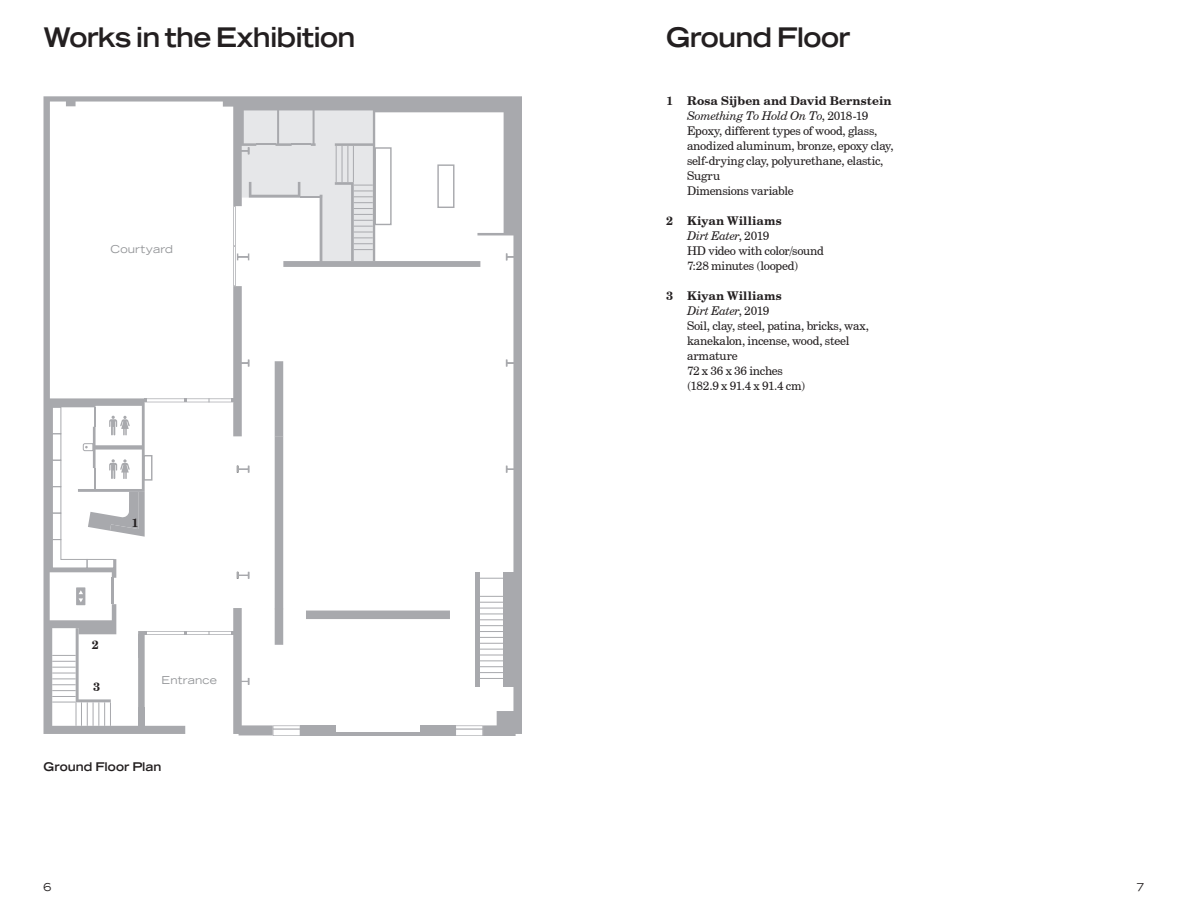
<style>
.page{position:relative;width:1188px;height:918px;background:#fff}
.page>*{position:absolute;margin:0;border:0;box-sizing:border-box;transform-origin:0 0}
.t1{font:27px "SC Display Text";letter-spacing:-.025em;color:#231f20}
.t2{font:12px/15px "SC Primary Text Roman";letter-spacing:-.015em;color:#231f20}
.t3{font:12px "SC Primary Text Bold";letter-spacing:.01em;color:#231f20}
.t4{font:12px "SC Primary Text Italic";letter-spacing:-.02em;color:#231f20}
.t5{font:12px "SC Display Text";color:#231f20}
.t6{font:10.8px "SC Secondary Text";letter-spacing:.015em;color:#939598}
.t7{font:10.8px "SC Secondary Text";color:#231f20}
.s1{font-family:"SC Primary Text Roman"}
</style>
<div class="page">
<svg style="left:44px;top:96px;width:478px;height:639px"></svg>
<hr style="left:94px;top:468px;width:2px;height:21px;background:#a8a9ad">
<hr style="left:94px;top:407px;width:2px;height:20px;background:#a8a9ad">
<svg style="left:505px;top:147px;width:14px;height:8px"></svg>
<svg style="left:505px;top:359px;width:14px;height:8px"></svg>
<svg style="left:505px;top:465px;width:14px;height:8px"></svg>
<svg style="left:505px;top:253px;width:14px;height:8px"></svg>
<svg style="left:52px;top:628px;width:59px;height:98px"></svg>
<svg style="left:480px;top:578px;width:23px;height:1px"></svg>
<svg style="left:480px;top:596px;width:23px;height:83px"></svg>
<svg style="left:83px;top:443px;width:11px;height:8px"></svg>
<div style="left:52px;top:407px;width:9px;height:27px;border:1px solid #a8a9ad"></div>
<div style="left:52px;top:433px;width:9px;height:28px;border:1px solid #a8a9ad"></div>
<div style="left:52px;top:460px;width:9px;height:27px;border:1px solid #a8a9ad"></div>
<div style="left:52px;top:486px;width:9px;height:27px;border:1px solid #a8a9ad"></div>
<hr style="left:112px;top:578px;width:2px;height:26px;background:#a8a9ad">
<div style="left:138px;top:707px;width:7px;height:19px;background:#a8a9ad"></div>
<svg style="left:236px;top:111px;width:244px;height:156px"></svg>
<hr style="left:233px;top:206px;width:3px;height:40px;background:#a8a9ad">
<hr style="left:233px;top:246px;width:3px;height:40px;background:#a8a9ad">
<svg style="left:138px;top:631px;width:9px;height:76px"></svg>
<hr style="left:336px;top:732px;width:84px;height:3px;background:#a8a9ad">
<svg style="left:455px;top:725px;width:28px;height:4px"></svg>
<hr style="left:456px;top:726px;width:26px;height:3px;background:#a8a9ad">
<svg style="left:455px;top:729px;width:28px;height:6px"></svg>
<hr style="left:145px;top:631px;width:88px;height:4px;background:#c0c1c4">
<hr style="left:145px;top:632px;width:88px;height:2px;background:#a8a9ad">
<hr style="left:145px;top:398px;width:88px;height:4px;background:#cdced0">
<hr style="left:145px;top:399px;width:88px;height:3px;background:#a8a9ad">
<svg style="left:52px;top:492px;width:93px;height:77px"></svg>
<svg style="left:306px;top:611px;width:144px;height:8px"></svg>
<svg style="left:231px;top:359px;width:69px;height:376px"></svg>
<div style="left:375px;top:147px;width:17px;height:78px;border:1px solid #a8a9ad"></div>
<div style="left:437px;top:164px;width:17px;height:44px;border:1px solid #a8a9ad"></div>
<div style="left:143px;top:455px;width:9px;height:26px;border:1px solid #a8a9ad"></div>
<div style="left:76px;top:587px;width:9px;height:18px;background:#a8a9ad"></div>
<svg style="left:79px;top:590px;width:4px;height:12px"></svg>
<svg style="left:109px;top:416px;width:21px;height:20px"></svg>
<svg style="left:109px;top:459px;width:21px;height:20px"></svg>
<h1 class="t1" style="left:44px;top:19px;width:314px">Works in the Exhibition</h1>
<h1 class="t1" style="left:666px;top:19px;width:186px">Ground Floor</h1>
<p class="t6" style="left:110px;top:242px;width:64px">Courtyard</p>
<p class="t3" style="left:132px;top:515px;width:8px">1</p>
<p class="t3" style="left:92px;top:637px;width:8px">2</p>
<p class="t3" style="left:93px;top:679px;width:8px">3</p>
<p class="t6" style="left:162px;top:673px;width:57px">Entrance</p>
<p class="t5" style="left:44px;top:759px;width:120px">Ground Floor Plan</p>
<p class="t3" style="left:666px;top:93px;width:227px">1 Rosa Sijben and David Bernstein</p>
<p class="t4" style="left:687px;top:108px;width:183px">Something To Hold On To<span class="s1">, 2018-19</span></p>
<p class="t2" style="left:687px;top:123px;width:208px">Epoxy, different types of wood, glass, anodized aluminum, bronze, epoxy clay, self-drying clay, polyurethane, elastic,<br>Sugru<br>Dimensions variable</p>
<p class="t3" style="left:666px;top:213px;width:117px">2 Kiyan Williams</p>
<p class="t4" style="left:687px;top:228px;width:84px">Dirt Eater<span class="s1">, 2019</span></p>
<p class="t2" style="left:687px;top:243px;width:138px">HD video with color/sound<br>7:28 minutes (looped)</p>
<p class="t3" style="left:666px;top:288px;width:117px">3 Kiyan Williams</p>
<p class="t4" style="left:687px;top:303px;width:84px">Dirt Eater<span class="s1">, 2019</span></p>
<p class="t2" style="left:687px;top:318px;width:183px">Soil, clay, steel, patina, bricks, wax, kanekalon, incense, wood, steel armature<br>72 x 36 x 36 inches<br>(182.9 x 91.4 x 91.4 cm)</p>
<p class="t7" style="left:44px;top:880px;width:9px">6</p>
<p class="t7" style="left:1137px;top:880px;width:9px">7</p>
</div>
